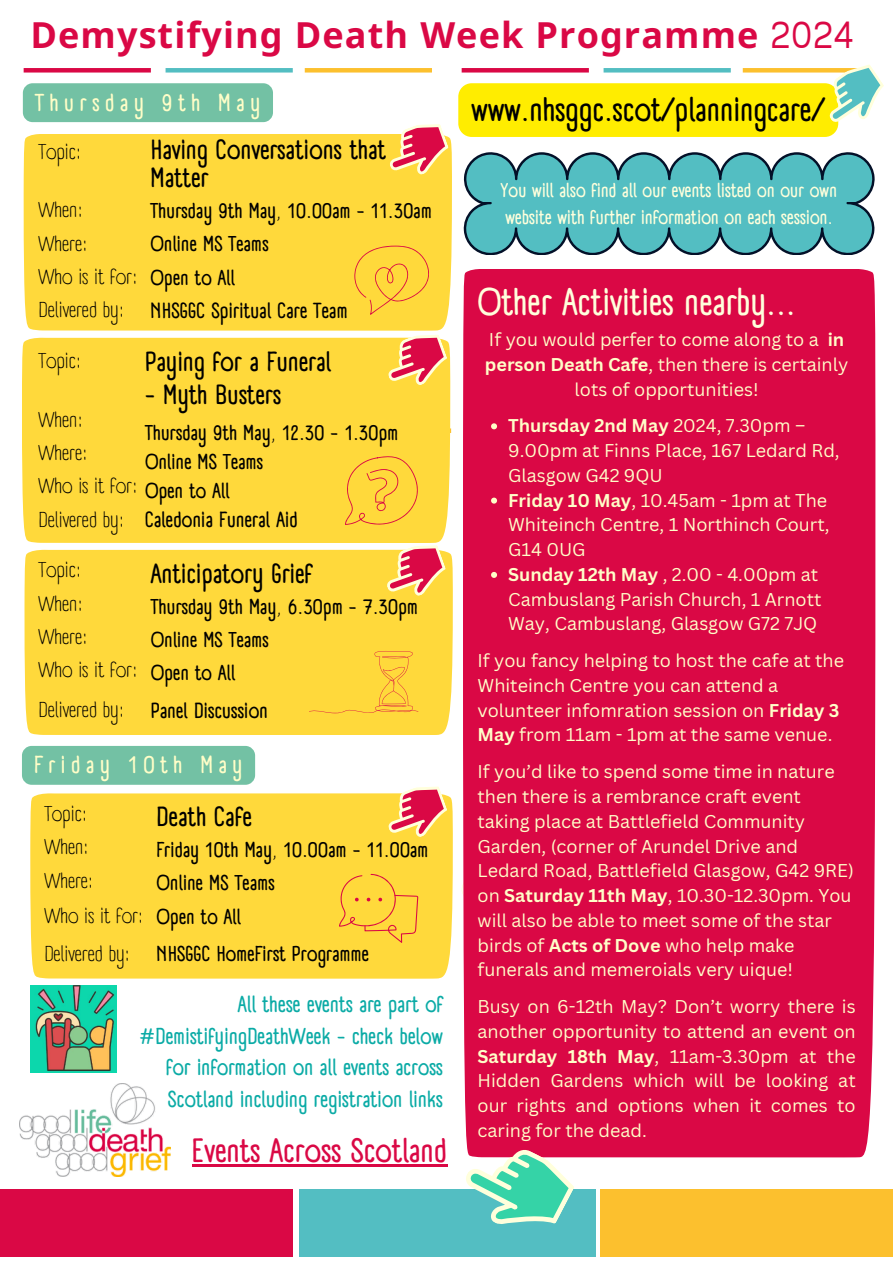
<style>
.page{position:relative;width:894px;height:1264px;background:#fff}
.page>*{position:absolute;margin:0;border:0;box-sizing:border-box;transform-origin:0 0}
.t1{font:700 37.5px "A Day Without Sun Text";color:#ffffdc}
.t2{font:700 36px "Noto Sans";letter-spacing:.03em;color:#da0845}
.t3{font:700 33px "A Day Without Sun Text";color:#000}
.t4{font:700 33px "A Day Without Sun Text";color:#da0845}
.t5{font:700 27px/28px "A Day Without Sun Text";color:#000}
.t6{font:700 24px "A Day Without Sun Text";letter-spacing:.225em;color:#fffec8}
.t7{font:700 22.5px/31.5px "A Day Without Sun Text";color:#0baba6;text-align:right}
.t8{font:700 21.3px "A Day Without Sun Text";color:#000}
.t9{font:700 21px/33.3px "A Day Without Sun Text";color:#000}
.t10{font:21px/33.3px "A Day Without Sun Text";color:#000}
.t11{font:700 19.5px/27px "A Day Without Sun Text";color:#ffffdc}
.t12{font:18px/24.8px "Canva Sans";color:#fffec8}
.s1{font-family:"Bokor";font-weight:400}
.s2{font-weight:400}
.s3{font-weight:700}
</style>
<div class="page">
<div style="left:0;top:1188px;width:292px;height:68px;background:#da0845"></div>
<div style="left:299px;top:1188px;width:296px;height:68px;background:#53bec2"></div>
<div style="left:600px;top:1188px;width:292px;height:68px;background:#fcc02e"></div>
<svg style="left:461px;top:885px;width:2px;height:9px"></svg>
<div style="left:24px;top:68px;width:127px;height:5px;background:#da0845"></div>
<div style="left:165px;top:68px;width:128px;height:5px;background:#53bec2"></div>
<div style="left:305px;top:68px;width:127px;height:5px;background:#fcc02e"></div>
<div style="left:461px;top:68px;width:127px;height:5px;background:#da0845"></div>
<div style="left:603px;top:68px;width:127px;height:5px;background:#53bec2"></div>
<div style="left:742px;top:68px;width:127px;height:5px;background:#fcc02e"></div>
<div style="left:24px;top:134px;width:428px;height:196px;background:#ffd93b"></div>
<svg style="left:354px;top:246px;width:75px;height:69px;background:#fccc3b"></svg>
<div style="left:22px;top:338px;width:428px;height:205px;background:#ffd93b"></div>
<svg style="left:345px;top:456px;width:73px;height:68px;background:#fcc93b"></svg>
<div style="left:24px;top:550px;width:429px;height:185px;background:#ffd93b"></div>
<svg style="left:309px;top:651px;width:109px;height:63px;background:#fdd13b"></svg>
<div style="left:30px;top:793px;width:423px;height:185px;background:#ffd93b"></div>
<svg style="left:339px;top:873px;width:79px;height:69px;background:#fcca3b"></svg>
<div style="left:463px;top:269px;width:412px;height:888px;background:#da0845"></div>
<img style="left:19px;top:1083px;width:151px;height:92px">
<svg style="left:463px;top:153px;width:412px;height:101px;background:#5db7bc"></svg>
<hr style="left:192px;top:1164px;width:255px;height:2px;background:#da0845">
<svg style="left:463px;top:1147px;width:111px;height:77px"></svg>
<div style="left:23px;top:83px;width:250px;height:39px;background:#73c1a4;border-radius:10px"></div>
<div style="left:22px;top:746px;width:233px;height:38px;background:#73c1a4;border-radius:10px"></div>
<div style="left:458px;top:83px;width:380px;height:54px;background:#ffed00;border-radius:13px"></div>
<svg style="left:827px;top:64px;width:56px;height:59px"></svg>
<img style="left:30px;top:985px;width:87px;height:87px">
<svg style="left:388px;top:124px;width:60px;height:51px;background:#f09271"></svg>
<svg style="left:387px;top:335px;width:60px;height:50px;background:#f08e67"></svg>
<svg style="left:385px;top:545px;width:60px;height:51px;background:#f0906b"></svg>
<svg style="left:387px;top:786px;width:60px;height:51px;background:#f0916f"></svg>
<svg style="left:491px;top:423px;width:6px;height:6px"></svg>
<svg style="left:491px;top:497px;width:6px;height:6px"></svg>
<svg style="left:491px;top:572px;width:6px;height:6px"></svg>
<h2 class="t2" style="left:30px;top:10px;width:824px">Demystifying Death Week Programme <span class="s1">2024</span></h2>
<h3 class="t6" style="left:35px;top:88px;width:227px">Thursday 9th May</h3>
<p class="t10" style="left:39px;top:135px;width:44px">Topic:</p>
<p class="t10" style="left:39px;top:194px;width:100px">When:<br>Where:<br>Who is it for:<br>Delivered by:</p>
<p class="t10" style="left:39px;top:344px;width:44px">Topic:</p>
<p class="t10" style="left:39px;top:403px;width:100px">When:<br>Where:<br>Who is it for:<br>Delivered by:</p>
<p class="t10" style="left:39px;top:553px;width:100px">Topic:<br>When:<br>Where:<br>Who is it for:</p>
<p class="t10" style="left:39px;top:693px;width:87px">Delivered by:</p>
<h3 class="t3" style="left:471px;top:90px;width:355px">www.nhsggc.scot/planningcare/</h3>
<h3 class="t5" style="left:150px;top:136px;width:237px">Having Conversations that<br>Matter</h3>
<p class="t9" style="left:150px;top:194px;width:283px">Thursday 9th May<span class="s2">,</span> 10.00am - 11.30am<br>Online MS Teams<br>Open to All</p>
<p class="t8" style="left:150px;top:298px;width:199px">NHSGGC Spiritual Care Team</p>
<h3 class="t5" style="left:145px;top:348px;width:188px">Paying for a Funeral</h3>
<h3 class="t5" style="left:145px;top:380px;width:137px">- Myth Busters</h3>
<p class="t9" style="left:145px;top:418px;width:255px;line-height:29px">Thursday 9th May<span class="s2">,</span> 12.30 - 1.30pm<br>Online MS Teams<br>Open to All</p>
<p class="t8" style="left:145px;top:507px;width:154px">Caledonia Funeral Aid</p>
<h3 class="t5" style="left:151px;top:559px;width:163px">Anticipatory Grief</h3>
<p class="t9" style="left:151px;top:589px;width:269px">Thursday 9th May<span class="s2">,</span> 6.30pm - 7.30pm<br>Online MS Teams<br>Open to All</p>
<p class="t8" style="left:151px;top:697px;width:119px">Panel Discussion</p>
<p class="t11" style="left:501px;top:177px;width:338px">You will also find all our events listed on our own website with further information on each session.</p>
<h1 class="t1" style="left:477px;top:279px;width:320px">Other Activities nearby...</h1>
<p class="t12" style="left:484px;top:327px;width:365px;text-align:center">If you would perfer to come along to a <span class="s3">in person Death Cafe</span>, then there is certainly lots of opportunities!</p>
<p class="t12" style="left:508px;top:413px;width:333px"><span class="s3">Thursday 2nd May</span> 2024, 7.30pm –<br>9.00pm at Finns Place, 167 Ledard Rd,<br>Glasgow G42 9QU<br><span class="s3">Friday 10 May</span>, 10.45am - 1pm at The<br>Whiteinch Centre, 1 Northinch Court,<br>G14 0UG<br><span class="s3">Sunday 12th May</span> , 2.00 - 4.00pm at<br>Cambuslang Parish Church, 1 Arnott<br>Way, Cambuslang, Glasgow G72 7JQ</p>
<p class="t12" style="left:477px;top:648px;width:368px">If you fancy helping to host the cafe at the Whiteinch Centre you can attend a volunteer infomration session on <span class="s3">Friday 3<br>May</span> from 11am - 1pm at the same venue.</p>
<p class="t12" style="left:477px;top:759px;width:377px">If you’d like to spend some time in nature then there is a rembrance craft event taking place at Battlefield Community Garden, (corner of Arundel Drive and Ledard Road, Battlefield Glasgow, G42 9RE) on <span class="s3">Saturday 11th May</span>, 10.30-12.30pm. You will also be able to meet some of the star birds of <span class="s3">Acts of Dove</span> who help make funerals and memeroials very uique!</p>
<p class="t12" style="left:477px;top:993px;width:379px;text-align:justify">Busy on 6-12th May? Don’t worry there is another opportunity to attend an event on <span class="s3">Saturday 18th May</span>, 11am-3.30pm at the Hidden Gardens which will be looking at our rights and options when it comes to caring for the dead.</p>
<h3 class="t6" style="left:34px;top:750px;width:210px">Friday 10th May</h3>
<p class="t10" style="left:44px;top:797px;width:51px">Topic:<br>When:<br>Where:</p>
<p class="t10" style="left:44px;top:897px;width:100px;line-height:37.8px">Who is it for:<br>Delivered by:</p>
<h3 class="t5" style="left:157px;top:803px;width:97px">Death Cafe</h3>
<p class="t9" style="left:157px;top:833px;width:273px">Friday 10th May<span class="s2">,</span> 10.00am - 11.00am<br>Online MS Teams<br>Open to All</p>
<p class="t9" style="left:157px;top:937px;width:214px">NHSGGC HomeFirst Programme</p>
<p class="t7" style="left:140px;top:989px;width:305px">All these events are part of #DemistifyingDeathWeek - check below for information on all events across Scotland including registration links</p>
<h3 class="t4" style="left:192px;top:1130px;width:257px">Events Across Scotland</h3>
</div>
